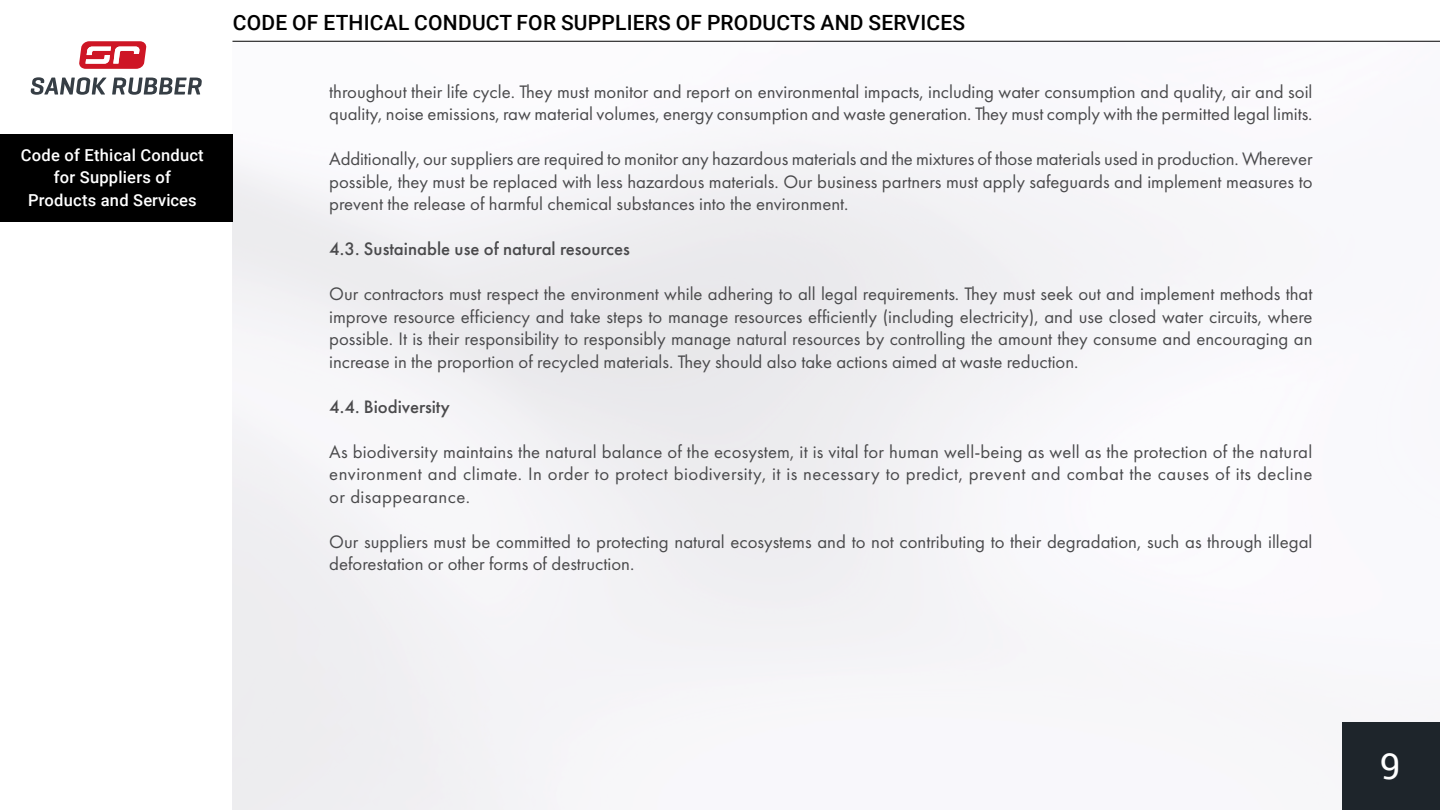
<style>
.page{position:relative;width:1440px;height:810px;background:#fff}
.page>*{position:absolute;margin:0;border:0;box-sizing:border-box;transform-origin:0 0}
.t1{font:36px "Roboto";color:#fff}
.t2{font:500 21px "Roboto";letter-spacing:.01em;color:#000}
.t3{font:18.75px "Futura PT";color:#4a4a4c}
.t4{font:18.75px "Futura PT";letter-spacing:.025em;color:#4a4a4c}
.t5{font:500 18.75px "Futura PT";color:#4a4a4c}
.t6{font:500 16.5px "Roboto";letter-spacing:.015em;color:#fff}
</style>
<div class="page">
<img style="left:232px;top:134px;width:970px;height:676px">
<svg style="left:31px;top:77px;width:171px;height:18px"></svg>
<svg style="left:79px;top:41px;width:68px;height:28px"></svg>
<hr style="left:232px;top:41px;width:1208px;height:1px;background:#000">
<div style="left:1342px;top:722px;width:98px;height:88px;background:#1e252b"></div>
<div style="left:0;top:134px;width:232px;height:88px;background:#000"></div>
<p class="t6" style="left:21px;top:143px;width:184px">Code of Ethical Conduct</p>
<p class="t6" style="left:54px;top:166px;width:119px">for Suppliers of</p>
<p class="t6" style="left:28px;top:188px;width:170px">Products and Services</p>
<p class="t2" style="left:233px;top:8px;width:734px">CODE OF ETHICAL CONDUCT FOR SUPPLIERS OF PRODUCTS AND SERVICES</p>
<p class="t3" style="left:329px;top:83px;width:985px">throughout their life cycle. They must monitor and report on environmental impacts, including water consumption and quality, air and soil</p>
<p class="t3" style="left:329px;top:106px;width:985px">quality, noise emissions, raw material volumes, energy consumption and waste generation. They must comply with the permitted legal limits.</p>
<p class="t3" style="left:329px;top:151px;width:985px">Additionally, our suppliers are required to monitor any hazardous materials and the mixtures of those materials used in production. Wherever</p>
<p class="t3" style="left:329px;top:173px;width:985px">possible, they must be replaced with less hazardous materials. Our business partners must apply safeguards and implement measures to</p>
<p class="t3" style="left:329px;top:196px;width:521px">prevent the release of harmful chemical substances into the environment.</p>
<p class="t5" style="left:329px;top:241px;width:302px">4.3. Sustainable use of natural resources</p>
<p class="t3" style="left:329px;top:286px;width:985px">Our contractors must respect the environment while adhering to all legal requirements. They must seek out and implement methods that</p>
<p class="t3" style="left:329px;top:308px;width:985px">improve resource efficiency and take steps to manage resources efficiently (including electricity), and use closed water circuits, where</p>
<p class="t3" style="left:329px;top:331px;width:985px">possible. It is their responsibility to responsibly manage natural resources by controlling the amount they consume and encouraging an</p>
<p class="t3" style="left:329px;top:353px;width:751px">increase in the proportion of recycled materials. They should also take actions aimed at waste reduction.</p>
<p class="t5" style="left:329px;top:398px;width:122px">4.4. Biodiversity</p>
<p class="t3" style="left:329px;top:443px;width:985px">As biodiversity maintains the natural balance of the ecosystem, it is vital for human well-being as well as the protection of the natural</p>
<p class="t4" style="left:329px;top:466px;width:985px">environment and climate. In order to protect biodiversity, it is necessary to predict, prevent and combat the causes of its decline</p>
<p class="t4" style="left:329px;top:488px;width:142px">or disappearance.</p>
<p class="t3" style="left:329px;top:533px;width:985px">Our suppliers must be committed to protecting natural ecosystems and to not contributing to their degradation, such as through illegal</p>
<p class="t3" style="left:329px;top:556px;width:307px">deforestation or other forms of destruction.</p>
<p class="t1" style="left:1380px;top:741px;width:22px">9</p>
</div>
